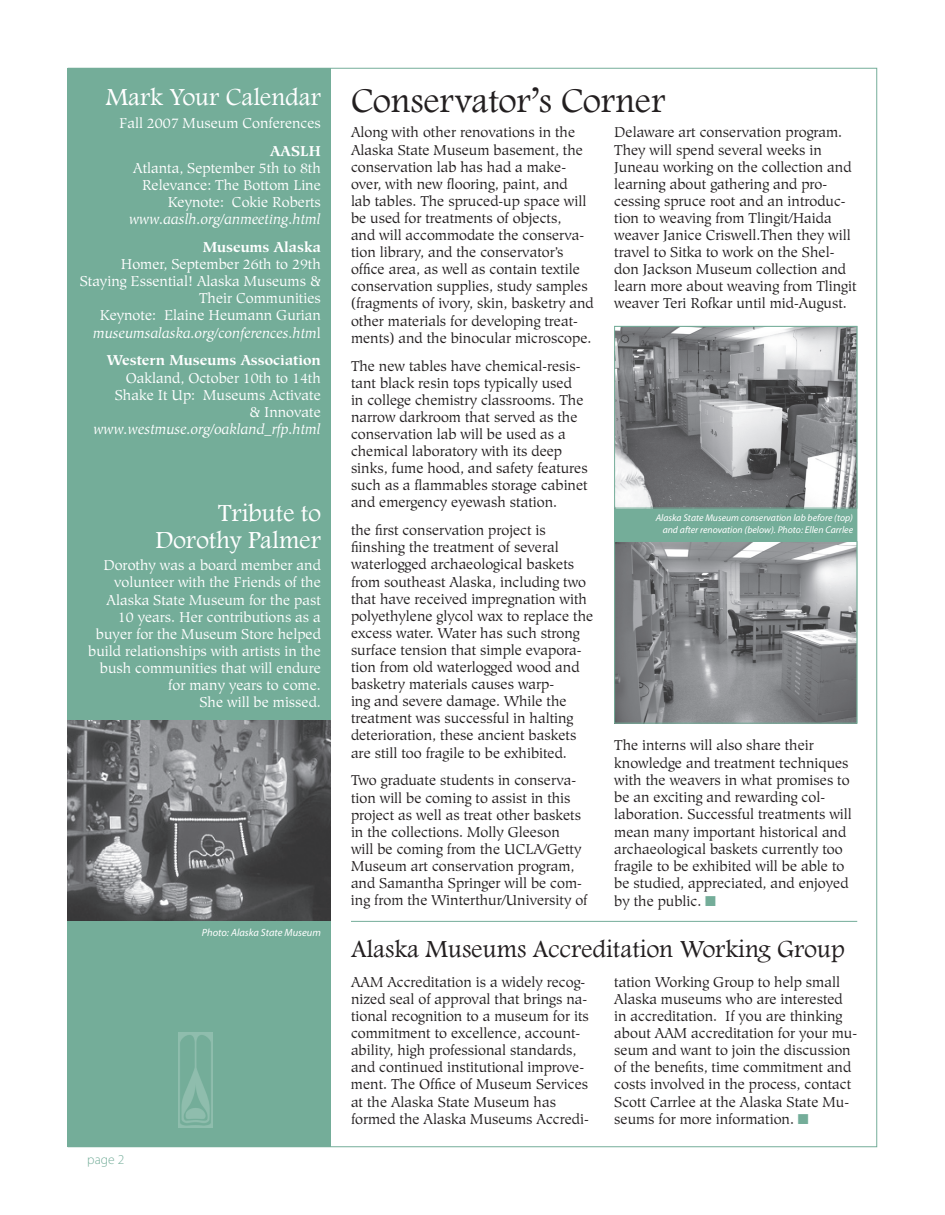
<style>
.page{position:relative;width:945px;height:1215px;background:#fff}
.page>*{position:absolute;margin:0;border:0;box-sizing:border-box;transform-origin:0 0}
.t1{font:36px "Footlight MT Light";color:#231f20}
.t2{font:25.5px/27px "Footlight MT Light";color:#fff;text-align:right}
.t3{font:25.5px "Footlight MT Light";color:#231f20}
.t4{font:14.25px/17.1px "Hiroshige";color:#231f20}
.t5{font:14.25px/17.1px "Hiroshige";color:#fff;text-align:right}
.t6{font:italic 14.25px "Hiroshige";color:#fff}
.t7{font:700 14.25px "Hiroshige";color:#fff}
.t8{font:300 13.5px "Myriad Pro";color:#74ad99}
.t9{font:italic 10.5px "Myriad Pro";color:#fff}
.t10{font:italic 9.75px/11.7px "Myriad Pro";color:#fff;text-align:right}
.s1{font-style:italic}
.s2{color:#74ad99}
</style>
<div class="page">
<hr style="left:351px;top:921px;width:506px;height:1px;background:#74ad99">
<div style="left:68px;top:68px;width:263px;height:1079px;background:#74ad99"></div>
<div style="left:615px;top:326px;width:242px;height:397px;background:#74ad99"></div>
<img style="left:616px;top:328px;width:239px;height:178px">
<div style="left:614px;top:326px;width:243px;height:182px;border:1px solid #74ad99"></div>
<img style="left:616px;top:543px;width:239px;height:179px">
<div style="left:614px;top:541px;width:243px;height:183px;border:1px solid #74ad99"></div>
<img style="left:68px;top:721px;width:263px;height:200px">
<img style="left:179px;top:1033px;width:33px;height:94px">
<h2 class="t2" style="left:106px;top:83px;width:217px">Mark Your Calendar</h2>
<p class="t5" style="left:119px;top:115px;width:203px">Fall 2007 Museum Conferences</p>
<p class="t7" style="left:270px;top:142px;width:52px">AASLH</p>
<p class="t5" style="left:133px;top:160px;width:189px">Atlanta, September 5th to 8th<br>Relevance: The Bottom Line<br>Keynote: Cokie Roberts</p>
<p class="t6" style="left:129px;top:211px;width:193px">www.aaslh.org/anmeeting.html</p>
<p class="t7" style="left:203px;top:239px;width:120px">Museums Alaska</p>
<p class="t5" style="left:80px;top:256px;width:243px">Homer, September 26th to 29th<br>Staying Essential! Alaska Museums &amp;<br>Their Communities<br>Keynote: Elaine Heumann Gurian <span class="s1">museumsalaska.org/conferences.htm</span>l</p>
<p class="t7" style="left:107px;top:352px;width:215px">Western Museums Association</p>
<p class="t5" style="left:115px;top:369px;width:208px">Oakland, October 10th to 14th<br>Shake It Up: Museums Activate &amp; Innovate</p>
<p class="t6" style="left:93px;top:421px;width:229px">www.westmuse.org/oakland_rfp.html</p>
<h2 class="t2" style="left:155px;top:499px;width:167px">Tribute to<br>Dorothy Palmer</h2>
<p class="t5" style="left:88px;top:557px;width:234px">Dorothy was a board member and volunteer with the Friends of the<br>Alaska State Museum for the past<br>10 years. Her contributions as a buyer for the Museum Store helped build relationships with artists in the bush communities that will endure for many years to come.<br>She will be missed.</p>
<p class="t9" style="left:202px;top:926px;width:120px">Photo: Alaska State Museum</p>
<p class="t8" style="left:87px;top:1151px;width:29px">page</p>
<h1 class="t1" style="left:351px;top:79px;width:316px">Conservator’s Corner</h1>
<p class="t4" style="left:351px;top:124px;width:244px">Along with other renovations in the Alaska State Museum basement, the conservation lab has had a make&shy;over, with new flooring, paint, and<br>lab tables. The spruced-up space will be used for treatments of objects,<br>and will accommodate the conserva&shy;tion library, and the conservator’s office area, as well as contain textile conservation supplies, study samples (fragments of ivory, skin, basketry and other materials for developing treat&shy;ments) and the binocular microscope.</p>
<p class="t4" style="left:351px;top:357px;width:238px">The new tables have chemical-resis&shy;tant black resin tops typically used in college chemistry classrooms. The narrow darkroom that served as the conservation lab will be used as a chemical laboratory with its deep sinks, fume hood, and safety features such as a flammables storage cabinet and emergency eyewash station.</p>
<p class="t4" style="left:351px;top:522px;width:244px">the first conservation project is fiinshing the treatment of several waterlogged archaeological baskets from southeast Alaska, including two that have received impregnation with polyethylene glycol wax to replace the excess water. Water has such strong surface tension that simple evapora&shy;tion from old waterlogged wood and basketry materials causes warp-<br>ing and severe damage. While the treatment was successful in halting deterioration, these ancient baskets are still too fragile to be exhibited.</p>
<p class="t4" style="left:351px;top:772px;width:238px">Two graduate students in conserva&shy;tion will be coming to assist in this project as well as treat other baskets in the collections. Molly Gleeson<br>will be coming from the UCLA/Getty Museum art conservation program, and Samantha Springer will be com&shy;ing from the Winterthur/University of</p>
<p class="t4" style="left:614px;top:124px;width:244px">Delaware art conservation program.<br>They will spend several weeks in Juneau working on the collection and learning about gathering and pro&shy;cessing spruce root and an introduc&shy;tion to weaving from Tlingit/Haida weaver Janice Criswell.Then they will travel to Sitka to work on the Shel&shy;don Jackson Museum collection and learn more about weaving from Tlingit weaver Teri Rofkar until mid-August.</p>
<p class="t10" style="left:656px;top:512px;width:199px">Alaska State Museum conservation lab before (top) and after renovation (below). Photo: Ellen Carrlee</p>
<p class="t4" style="left:614px;top:737px;width:239px">The interns will also share their knowledge and treatment techniques with the weavers in what promises to be an exciting and rewarding col&shy;laboration. Successful treatments will mean many important historical and archaeological baskets currently too fragile to be exhibited will be able to be studied, appreciated, and enjoyed by the public. <span class="s2">■</span></p>
<h2 class="t3" style="left:351px;top:934px;width:495px">Alaska Museums Accreditation Working Group</h2>
<p class="t4" style="left:614px;top:974px;width:244px">tation Working Group to help small Alaska museums who are interested in accreditation. If you are thinking about AAM accreditation for your mu&shy;seum and want to join the discussion of the benefits, time commitment and costs involved in the process, contact Scott Carrlee at the Alaska State Mu&shy;seums for more information. <span class="s2">■</span></p>
<p class="t4" style="left:351px;top:974px;width:239px">AAM Accreditation is a widely recog&shy;nized seal of approval that brings na&shy;tional recognition to a museum for its commitment to excellence, account&shy;ability, high professional standards, and continued institutional improve&shy;ment. The Office of Museum Services at the Alaska State Museum has formed the Alaska Museums Accredi-</p>
</div>
